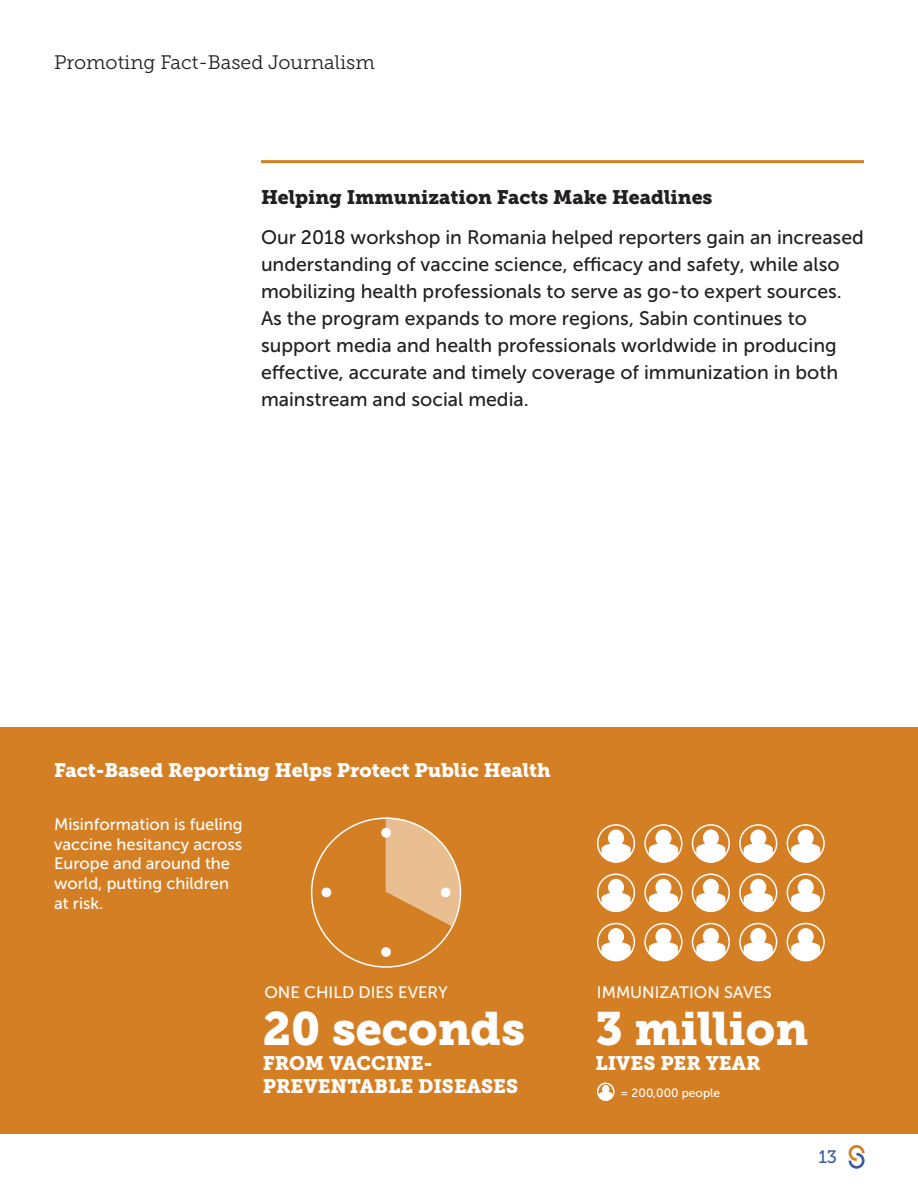
<style>
.page{position:relative;width:918px;height:1188px;background:#fff}
.page>*{position:absolute;margin:0;border:0;box-sizing:border-box;transform-origin:0 0}
.t1{font:46.5px "Museo Slab 900";color:#fff}
.t2{font:19.5px/27px "Museo Sans 500";color:#231f20}
.t3{font:19.5px/23.4px "Museo Slab 900";color:#fff}
.subhead{font:19.5px "Museo Slab 900";color:#231f20}
.t4{font:19.5px "Museo Slab 300";color:#231f20}
.t5{font:18px "Museo Slab 500";color:#3f5e9d}
.t6{font:16.5px/19.8px "Museo Sans 500";color:#fff}
.t7{font:12px "Museo Sans 500";color:#fff}
</style>
<div class="page">
<svg style="left:849px;top:1145px;width:16px;height:24px"></svg>
<div style="left:0;top:728px;width:918px;height:406px;background:#d57f25"></div>
<div style="left:597px;top:824px;width:38px;height:38px;border:2px solid #fff;border-radius:50%"></div>
<div style="left:608px;top:830px;width:16px;height:17px;background:#fff;border-radius:50%"></div>
<svg style="left:602px;top:843px;width:29px;height:20px"></svg>
<div style="left:644px;top:824px;width:39px;height:38px;border:2px solid #fff;border-radius:50%"></div>
<div style="left:655px;top:830px;width:16px;height:17px;background:#fff;border-radius:50%"></div>
<svg style="left:649px;top:843px;width:29px;height:20px"></svg>
<div style="left:692px;top:824px;width:38px;height:38px;border:2px solid #fff;border-radius:50%"></div>
<div style="left:703px;top:830px;width:16px;height:17px;background:#fff;border-radius:50%"></div>
<svg style="left:696px;top:843px;width:29px;height:20px"></svg>
<div style="left:739px;top:824px;width:38px;height:38px;border:2px solid #fff;border-radius:50%"></div>
<div style="left:750px;top:830px;width:16px;height:17px;background:#fff;border-radius:50%"></div>
<svg style="left:744px;top:843px;width:29px;height:20px"></svg>
<div style="left:787px;top:824px;width:38px;height:38px;border:2px solid #fff;border-radius:50%"></div>
<div style="left:798px;top:830px;width:16px;height:17px;background:#fff;border-radius:50%"></div>
<svg style="left:791px;top:843px;width:29px;height:20px"></svg>
<div style="left:597px;top:873px;width:38px;height:39px;border:2px solid #fff;border-radius:50%"></div>
<div style="left:608px;top:879px;width:16px;height:17px;background:#fff;border-radius:50%"></div>
<svg style="left:602px;top:893px;width:29px;height:19px"></svg>
<div style="left:644px;top:873px;width:39px;height:39px;border:2px solid #fff;border-radius:50%"></div>
<div style="left:655px;top:879px;width:16px;height:17px;background:#fff;border-radius:50%"></div>
<svg style="left:649px;top:893px;width:29px;height:19px"></svg>
<div style="left:692px;top:873px;width:38px;height:39px;border:2px solid #fff;border-radius:50%"></div>
<div style="left:703px;top:879px;width:16px;height:17px;background:#fff;border-radius:50%"></div>
<svg style="left:696px;top:893px;width:29px;height:19px"></svg>
<div style="left:739px;top:873px;width:38px;height:39px;border:2px solid #fff;border-radius:50%"></div>
<div style="left:750px;top:879px;width:16px;height:17px;background:#fff;border-radius:50%"></div>
<svg style="left:744px;top:893px;width:29px;height:19px"></svg>
<div style="left:787px;top:873px;width:38px;height:39px;border:2px solid #fff;border-radius:50%"></div>
<div style="left:798px;top:879px;width:16px;height:17px;background:#fff;border-radius:50%"></div>
<svg style="left:791px;top:893px;width:29px;height:19px"></svg>
<div style="left:597px;top:923px;width:38px;height:38px;border:2px solid #fff;border-radius:50%"></div>
<div style="left:608px;top:928px;width:16px;height:17px;background:#fff;border-radius:50%"></div>
<svg style="left:602px;top:942px;width:29px;height:19px"></svg>
<div style="left:644px;top:923px;width:39px;height:38px;border:2px solid #fff;border-radius:50%"></div>
<div style="left:655px;top:928px;width:16px;height:17px;background:#fff;border-radius:50%"></div>
<svg style="left:649px;top:942px;width:29px;height:19px"></svg>
<div style="left:692px;top:923px;width:38px;height:38px;border:2px solid #fff;border-radius:50%"></div>
<div style="left:703px;top:928px;width:16px;height:17px;background:#fff;border-radius:50%"></div>
<svg style="left:696px;top:942px;width:29px;height:19px"></svg>
<div style="left:739px;top:923px;width:38px;height:38px;border:2px solid #fff;border-radius:50%"></div>
<div style="left:750px;top:928px;width:16px;height:17px;background:#fff;border-radius:50%"></div>
<svg style="left:744px;top:942px;width:29px;height:19px"></svg>
<div style="left:787px;top:923px;width:38px;height:38px;border:2px solid #fff;border-radius:50%"></div>
<div style="left:798px;top:928px;width:16px;height:17px;background:#fff;border-radius:50%"></div>
<svg style="left:791px;top:942px;width:29px;height:19px"></svg>
<div style="left:381px;top:828px;width:10px;height:10px;background:#fff;border-radius:50%"></div>
<div style="left:381px;top:947px;width:10px;height:10px;background:#fff;border-radius:50%"></div>
<div style="left:322px;top:888px;width:9px;height:9px;background:#fff;border-radius:50%"></div>
<svg style="left:386px;top:817px;width:74px;height:109px"></svg>
<hr style="left:261px;top:160px;width:603px;height:3px;background:#d57f25">
<div style="left:597px;top:1083px;width:18px;height:18px;border:2px solid #fff;border-radius:50%"></div>
<div style="left:602px;top:1085px;width:7px;height:8px;background:#fff;border-radius:50%"></div>
<svg style="left:599px;top:1092px;width:13px;height:9px"></svg>
<p class="t4" style="left:54px;top:51px;width:322px">Promoting Fact-Based Journalism</p>
<p class="subhead" style="left:261px;top:185px;width:453px">Helping Immunization Facts Make Headlines</p>
<p class="t2" style="left:261px;top:224px;width:604px">Our 2018 workshop in Romania helped reporters gain an increased understanding of vaccine science, efficacy and safety, while also mobilizing health professionals to serve as go-to expert sources.<br>As the program expands to more regions, Sabin continues to support media and health professionals worldwide in producing effective, accurate and timely coverage of immunization in both mainstream and social media.</p>
<p class="t3" style="left:54px;top:759px;width:498px">Fact-Based Reporting Helps Protect Public Health</p>
<p class="t6" style="left:54px;top:814px;width:190px">Misinformation is fueling vaccine hesitancy across<br>Europe and around the world, putting children at risk.</p>
<p class="t6" style="left:264px;top:982px;width:185px">ONE CHILD DIES EVERY</p>
<p class="t6" style="left:597px;top:982px;width:176px">IMMUNIZATION SAVES</p>
<p class="t1" style="left:263px;top:1001px;width:264px">20 seconds</p>
<p class="t1" style="left:595px;top:1001px;width:214px">3 million</p>
<p class="t3" style="left:263px;top:1052px;width:257px">FROM VACCINE-<br>PREVENTABLE DISEASES</p>
<p class="t3" style="left:595px;top:1052px;width:167px">LIVES PER YEAR</p>
<p class="t7" style="left:621px;top:1086px;width:101px">= 200,000 people</p>
<p class="t5" style="left:818px;top:1146px;width:20px">13</p>
</div>
